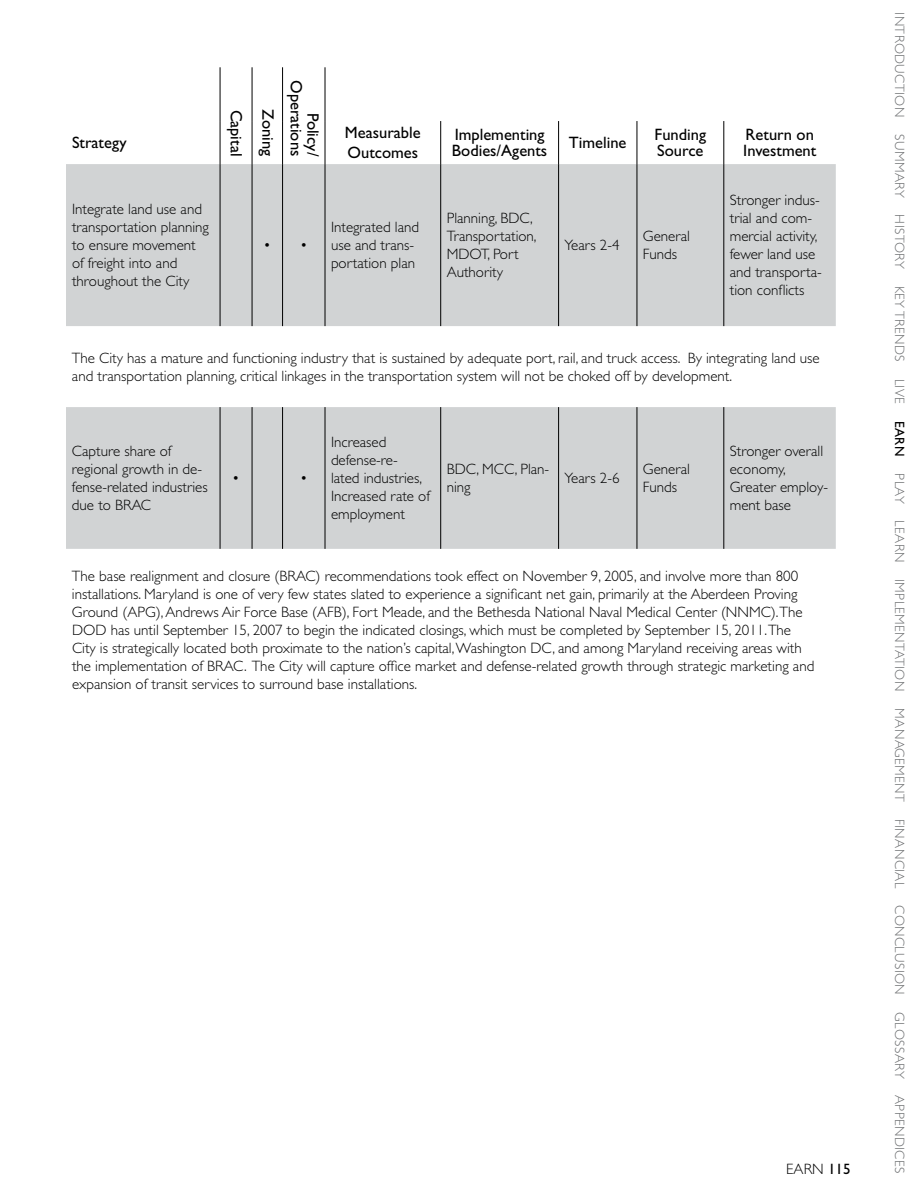
<style>
.page{position:relative;width:918px;height:1188px;background:#fff}
.page>*{position:absolute;margin:0;border:0;box-sizing:border-box;transform-origin:0 0}
.t1{font:16.5px/16.5px "Gill Sans Std";color:#000}
.t2{font:300 15px/18px "Gill Sans Std";color:#000}
.t3{font:300 13.5px "Gill Sans Std";letter-spacing:.03em;color:#6d6f71}
.t4{font:13.5px "Gill Sans Std";color:#000}
.s1{font-weight:400}
</style>
<div class="page">
<svg style="left:66px;top:164px;width:770px;height:385px;fill:#d1d3d4"></svg>
<hr style="left:220px;top:67px;width:1px;height:54px;background:#000">
<hr style="left:252px;top:67px;width:1px;height:54px;background:#000">
<hr style="left:282px;top:67px;width:1px;height:54px;background:#000">
<hr style="left:325px;top:67px;width:1px;height:54px;background:#000">
<hr style="left:220px;top:121px;width:1px;height:43px;background:#000">
<hr style="left:252px;top:121px;width:1px;height:43px;background:#000">
<hr style="left:282px;top:121px;width:1px;height:43px;background:#000">
<hr style="left:325px;top:121px;width:1px;height:43px;background:#000">
<hr style="left:220px;top:164px;width:1px;height:162px;background:#000">
<hr style="left:252px;top:164px;width:1px;height:162px;background:#000">
<hr style="left:282px;top:164px;width:1px;height:162px;background:#000">
<hr style="left:325px;top:164px;width:1px;height:162px;background:#000">
<hr style="left:220px;top:407px;width:1px;height:142px;background:#000">
<hr style="left:252px;top:407px;width:1px;height:142px;background:#000">
<hr style="left:282px;top:407px;width:1px;height:142px;background:#000">
<hr style="left:325px;top:407px;width:1px;height:142px;background:#000">
<hr style="left:440px;top:121px;width:1px;height:43px;background:#000">
<hr style="left:558px;top:121px;width:1px;height:43px;background:#000">
<hr style="left:637px;top:121px;width:1px;height:43px;background:#000">
<hr style="left:724px;top:121px;width:1px;height:43px;background:#000">
<hr style="left:440px;top:164px;width:1px;height:162px;background:#000">
<hr style="left:558px;top:164px;width:1px;height:162px;background:#000">
<hr style="left:637px;top:164px;width:1px;height:162px;background:#000">
<hr style="left:724px;top:164px;width:1px;height:162px;background:#000">
<hr style="left:440px;top:407px;width:1px;height:142px;background:#000">
<hr style="left:558px;top:407px;width:1px;height:142px;background:#000">
<hr style="left:637px;top:407px;width:1px;height:142px;background:#000">
<hr style="left:724px;top:407px;width:1px;height:142px;background:#000">
<p class="t1" style="left:321px;top:80px;width:78px;text-align:right;rotate:90deg">Policy/<br>Operations</p>
<p class="t1" style="left:245px;top:110px;width:48px;rotate:90deg">Capital</p>
<p class="t1" style="left:276px;top:109px;width:48px;rotate:90deg">Zoning</p>
<p class="t1" style="left:72px;top:135px;width:56px">Strategy</p>
<p class="t1" style="left:345px;top:123px;width:77px;line-height:19.8px">Measurable<br>Outcomes</p>
<p class="t1" style="left:452px;top:126px;width:97px">Implementing<br>Bodies/Agents</p>
<p class="t1" style="left:569px;top:135px;width:59px">Timeline</p>
<p class="t1" style="left:655px;top:126px;width:53px">Funding<br>Source</p>
<p class="t1" style="left:743px;top:126px;width:75px">Return on<br>Investment</p>
<p class="t2" style="left:72px;top:200px;width:139px">Integrate land use and transportation planning to ensure movement of freight into and throughout the City</p>
<p class="t2" style="left:264px;top:236px;width:45px">• •</p>
<p class="t2" style="left:331px;top:218px;width:90px">Integrated land use and trans&shy;portation plan</p>
<p class="t2" style="left:447px;top:209px;width:91px">Planning, BDC,<br>Transportation,<br>MDOT, Port<br>Authority</p>
<p class="t2" style="left:565px;top:236px;width:57px">Years 2-4</p>
<p class="t2" style="left:643px;top:227px;width:49px">General<br>Funds</p>
<p class="t2" style="left:730px;top:191px;width:94px">Stronger indus&shy;trial and com&shy;mercial activity, fewer land use and transporta&shy;tion conflicts</p>
<p class="t2" style="left:72px;top:349px;width:749px">The City has a mature and functioning industry that is sustained by adequate port, rail, and truck access. By integrating land use and transportation planning, critical linkages in the transportation system will not be choked off by development.</p>
<p class="t2" style="left:72px;top:442px;width:137px">Capture share of regional growth in de&shy;fense-related industries due to BRAC</p>
<p class="t2" style="left:232px;top:469px;width:9px">•</p>
<p class="t2" style="left:300px;top:469px;width:9px">•</p>
<p class="t2" style="left:331px;top:433px;width:101px">Increased defense-re&shy;lated industries,<br>Increased rate of employment</p>
<p class="t2" style="left:447px;top:460px;width:104px">BDC, MCC, Plan&shy;ning</p>
<p class="t2" style="left:565px;top:469px;width:57px">Years 2-6</p>
<p class="t2" style="left:643px;top:460px;width:49px">General<br>Funds</p>
<p class="t2" style="left:730px;top:442px;width:100px">Stronger overall economy,<br>Greater employ&shy;ment base</p>
<p class="t2" style="left:72px;top:567px;width:744px">The base realignment and closure (BRAC) recommendations took effect on November 9, 2005, and involve more than 800 installations. Maryland is one of very few states slated to experience a significant net gain, primarily at the Aberdeen Proving Ground (APG),Andrews Air Force Base (AFB), Fort Meade, and the Bethesda National Naval Medical Center (NNMC).The DOD has until September 15, 2007 to begin the indicated closings, which must be completed by September 15, 2011.The City is strategically located both proximate to the nation’s capital,Washington DC, and among Maryland receiving areas with the implementation of BRAC. The City will capture office market and defense-related growth through strategic marketing and expansion of transit services to surround base installations.</p>
<p class="t2" style="left:786px;top:1161px;width:66px">EARN <span class="s1">115</span></p>
<p class="t3" style="left:907px;top:12px;width:106px;rotate:90deg">INTRODUCTION</p>
<p class="t3" style="left:907px;top:134px;width:65px;rotate:90deg">SUMMARY</p>
<p class="t3" style="left:907px;top:214px;width:56px;rotate:90deg">HISTORY</p>
<p class="t3" style="left:907px;top:286px;width:77px;rotate:90deg">KEY TRENDS</p>
<p class="t3" style="left:907px;top:379px;width:26px;rotate:90deg">LIVE</p>
<p class="t4" style="left:908px;top:421px;width:37px;rotate:90deg">EARN</p>
<p class="t3" style="left:907px;top:473px;width:31px;rotate:90deg">PLAY</p>
<p class="t3" style="left:907px;top:520px;width:43px;rotate:90deg">LEARN</p>
<p class="t3" style="left:907px;top:579px;width:114px;rotate:90deg">IMPLEMENTATION</p>
<p class="t3" style="left:907px;top:708px;width:95px;rotate:90deg">MANAGEMENT</p>
<p class="t3" style="left:907px;top:819px;width:71px;rotate:90deg">FINANCIAL</p>
<p class="t3" style="left:907px;top:905px;width:91px;rotate:90deg">CONCLUSION</p>
<p class="t3" style="left:907px;top:1012px;width:163px;rotate:90deg">GLOSSARY APPENDICES</p>
</div>
